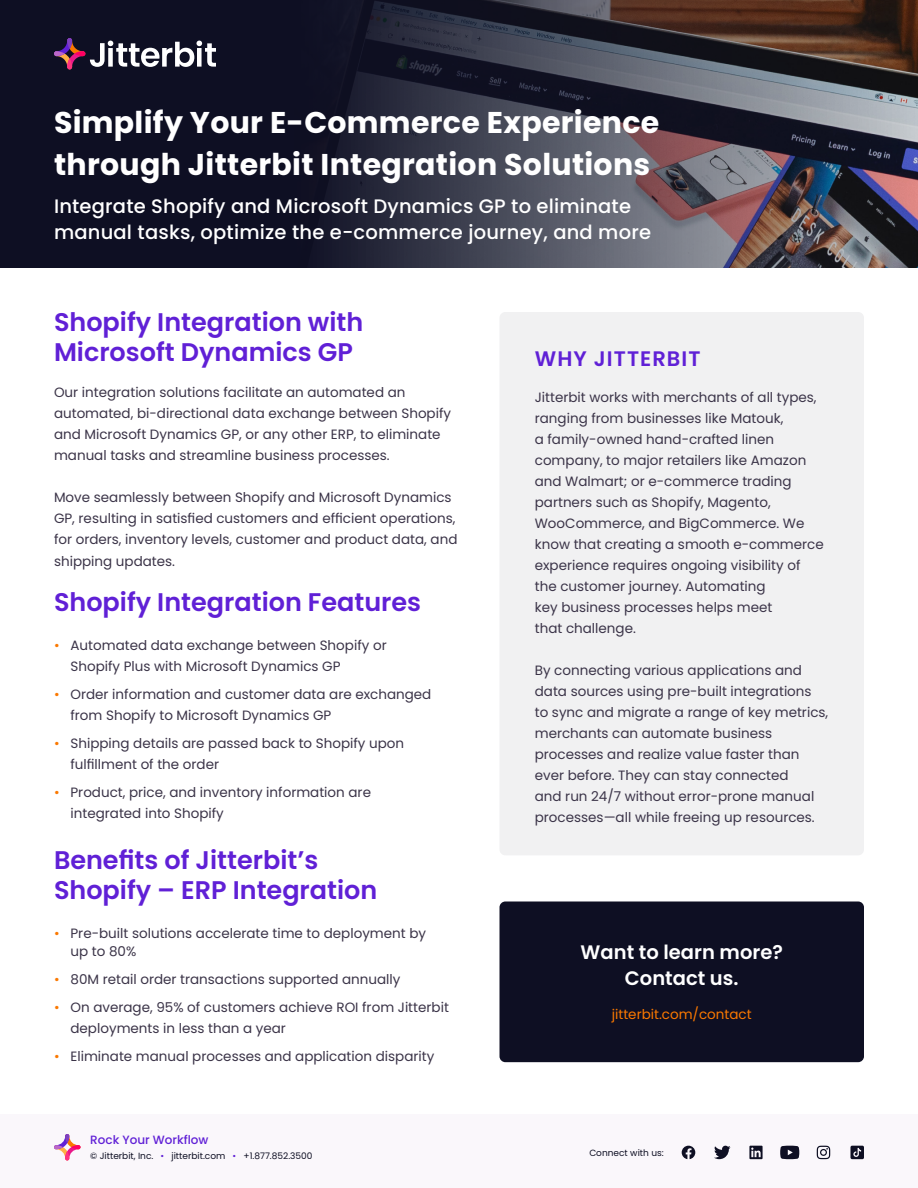
<style>
.page{position:relative;width:918px;height:1188px;background:#fff}
.page>*{position:absolute;margin:0;border:0;box-sizing:border-box;transform-origin:0 0}
.t1{font:700 30px/42px "Poppins";letter-spacing:.01em;color:#fff}
.t2{font:600 25.5px/30px "Poppins";color:#6020d6}
.t3{font:600 21px "Poppins";letter-spacing:.05em;color:#6020d6}
.t4{font:500 19.5px/25.2px "Poppins";letter-spacing:.01em;color:#fff}
.t5{font:600 19.5px/25.7px "Poppins";color:#fff;text-align:center}
.t6{font:13.5px/21px "Poppins";color:#3b3448}
.t7{font:13.5px "Poppins";color:#fa7800}
.t8{font:500 12px "Poppins";color:#6020d6}
.t9{font:9px "Poppins";color:#0e0f23}
.s1{color:#fa7800}
.s2{color:#6020d6}
</style>
<div class="page">
<div style="left:0;top:1115px;width:918px;height:73px;background:#faf7fb"></div>
<svg style="left:54px;top:1134px;width:26px;height:26px"></svg>
<svg style="left:682px;top:1146px;width:13px;height:13px"></svg>
<svg style="left:714px;top:1146px;width:17px;height:13px"></svg>
<svg style="left:749px;top:1146px;width:14px;height:13px"></svg>
<svg style="left:784px;top:1145px;width:16px;height:15px"></svg>
<svg style="left:780px;top:1146px;width:19px;height:13px"></svg>
<svg style="left:816px;top:1145px;width:15px;height:15px"></svg>
<svg style="left:817px;top:1146px;width:13px;height:13px"></svg>
<svg style="left:850px;top:1146px;width:14px;height:13px"></svg>
<svg style="left:0;top:0;width:918px;height:268px;background:#32303e"></svg>
<div style="left:500px;top:312px;width:364px;height:543px;background:#f1f1f2;border-radius:6px"></div>
<svg style="left:54px;top:38px;width:162px;height:31px"></svg>
<div style="left:500px;top:902px;width:364px;height:160px;background:#0e0f23;border-radius:6px"></div>
<h1 class="t1" style="left:54px;top:102px;width:607px">Simplify Your E-Commerce Experience through Jitterbit Integration Solutions</h1>
<h3 class="t4" style="left:54px;top:194px;width:599px">Integrate Shopify and Microsoft Dynamics GP to eliminate manual tasks, optimize the e-commerce journey, and more</h3>
<h2 class="t2" style="left:54px;top:307px;width:311px">Shopify Integration with<br>Microsoft Dynamics GP</h2>
<p class="t6" style="left:54px;top:382px;width:399px">Our integration solutions facilitate an automated an automated, bi-directional data exchange between Shopify and Microsoft Dynamics GP, or any other ERP, to eliminate manual tasks and streamline business processes.</p>
<p class="t6" style="left:54px;top:487px;width:405px">Move seamlessly between Shopify and Microsoft Dynamics<br>GP, resulting in satisfied customers and efficient operations, for orders, inventory levels, customer and product data, and</p>
<p class="t6" style="left:54px;top:551px;width:123px">shipping updates.</p>
<h2 class="t2" style="left:54px;top:588px;width:369px">Shopify Integration Features</h2>
<p class="t6" style="left:70px;top:635px;width:318px;text-indent:-16px"><span class="s1">•</span> Automated data exchange between Shopify or<br>Shopify Plus with Microsoft Dynamics GP</p>
<p class="t6" style="left:70px;top:684px;width:362px;text-indent:-16px"><span class="s1">•</span> Order information and customer data are exchanged from Shopify to Microsoft Dynamics GP</p>
<p class="t6" style="left:70px;top:733px;width:335px;text-indent:-16px"><span class="s1">•</span> Shipping details are passed back to Shopify upon fulfillment of the order</p>
<p class="t6" style="left:70px;top:782px;width:302px;text-indent:-16px"><span class="s1">•</span> Product, price, and inventory information are integrated into Shopify</p>
<h2 class="t2" style="left:54px;top:846px;width:325px">Benefits of Jitterbit’s<br>Shopify – ERP Integration</h2>
<p class="t6" style="left:70px;top:925px;width:357px;line-height:18px;text-indent:-16px"><span class="s1">•</span> Pre-built solutions accelerate time to deployment by up to 80%</p>
<p class="t6" style="left:54px;top:969px;width:348px"><span class="s1">•</span> 80M retail order transactions supported annually</p>
<p class="t6" style="left:70px;top:997px;width:380px;text-indent:-16px"><span class="s1">•</span> On average, 95% of customers achieve ROI from Jitterbit deployments in less than a year</p>
<p class="t6" style="left:54px;top:1046px;width:382px"><span class="s1">•</span> Eliminate manual processes and application disparity</p>
<p class="t8" style="left:90px;top:1133px;width:120px">Rock Your Workflow</p>
<p class="t9" style="left:90px;top:1150px;width:224px">© Jitterbit, Inc. <span class="s2">•</span> jitterbit.com <span class="s2">•</span> +1.877.852.3500</p>
<h3 class="t3" style="left:535px;top:346px;width:167px">WHY JITTERBIT</h3>
<p class="t6" style="left:535px;top:387px;width:290px">Jitterbit works with merchants of all types, ranging from businesses like Matouk,<br>a family-owned hand-crafted linen company, to major retailers like Amazon and Walmart; or e-commerce trading partners such as Shopify, Magento, WooCommerce, and BigCommerce. We know that creating a smooth e-commerce experience requires ongoing visibility of the customer journey. Automating<br>key business processes helps meet<br>that challenge.</p>
<p class="t6" style="left:535px;top:660px;width:295px">By connecting various applications and data sources using pre-built integrations to sync and migrate a range of key metrics, merchants can automate business processes and realize value faster than ever before. They can stay connected<br>and run 24/7 without error-prone manual processes—all while freeing up resources.</p>
<h3 class="t5" style="left:581px;top:940px;width:204px">Want to learn more?<br>Contact us.</h3>
<p class="t7" style="left:612px;top:1006px;width:141px">jitterbit.com/contact</p>
<p class="t9" style="left:589px;top:1147px;width:76px">Connect with us:</p>
</div>
